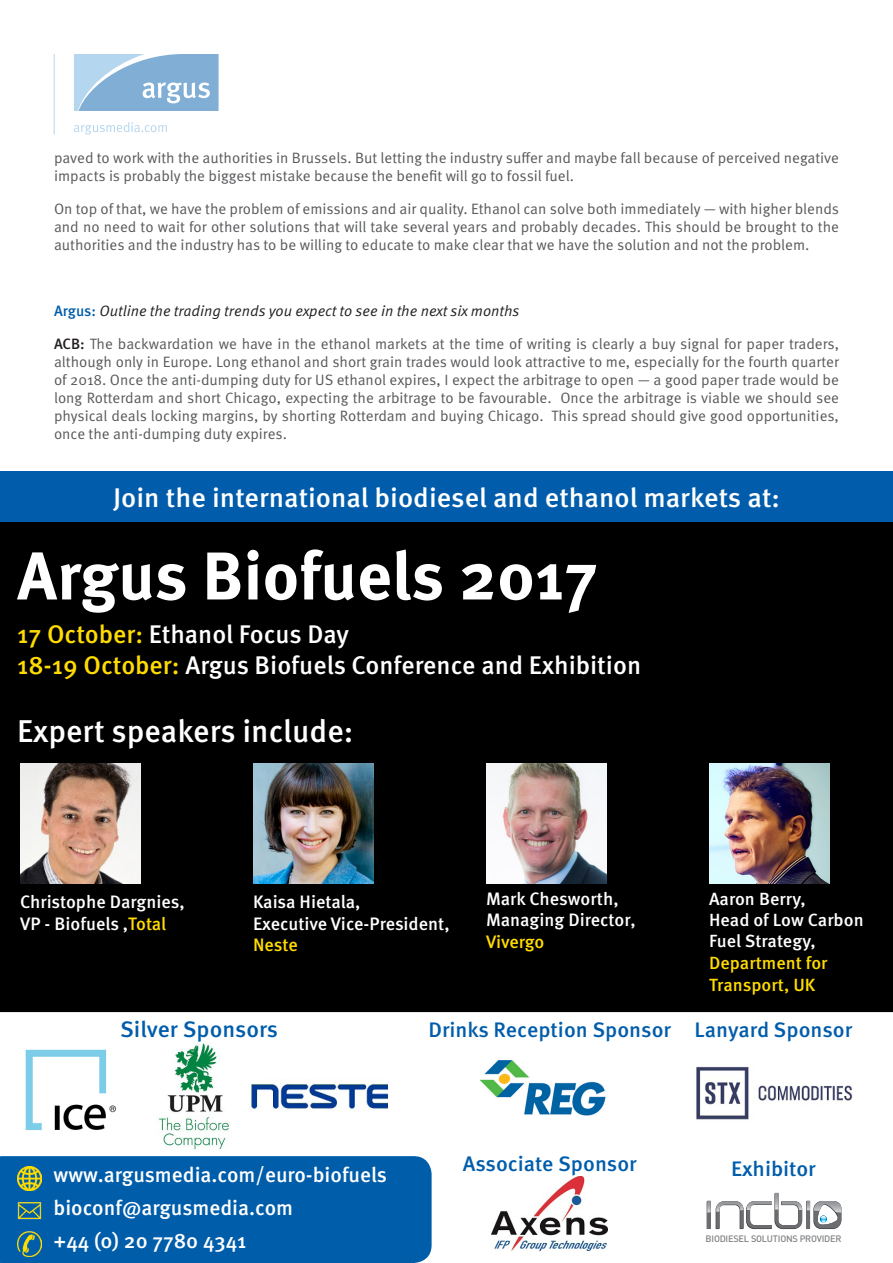
<style>
.page{position:relative;width:893px;height:1263px;background:#fff}
.page>*{position:absolute;margin:0;border:0;box-sizing:border-box;transform-origin:0 0}
.t1{font:700 67.5px "Meta Pro";color:#fff}
.t2{font:500 31.5px "Meta Pro";color:#fff}
.t3{font:500 27px "Meta Pro";color:#fff}
.t4{font:500 25.5px "Meta Pro";color:#fff}
.t5{font:500 22.5px "Meta Pro";color:#015dab}
.t6{font:500 21px/33px "Meta Pro";color:#fff}
.t7{font:500 21px "Meta Pro";color:#015dab}
.t8{font:500 18px/21.6px "Meta Pro";color:#fff}
.t9{font:500 17.7px/21.5px "Meta Pro";color:#fff}
.t10{font:15px/18px "Meta Pro Norm";color:#57585a;text-align:justify}
.t11{font:15px "Meta Pro Norm Ita";color:#231f20}
.t12{font:500 9.15px "DIN";letter-spacing:-.025em;color:#808285}
.s1{font-family:"Meta Pro";font-weight:500;color:#005daa}
.s2{font-family:"Meta Pro";font-weight:500;color:#231f20}
.s3{color:#ffdc01}
</style>
<div class="page">
<div style="left:0;top:521px;width:893px;height:491px;background:#000"></div>
<div style="left:0;top:471px;width:893px;height:50px;background:#015dab"></div>
<svg style="left:74px;top:54px;width:145px;height:57px;background:#97bede"></svg>
<svg style="left:74px;top:122px;width:93px;height:12px"></svg>
<hr style="left:54px;top:54px;width:1px;height:80px;background:#6caddf">
<div style="left:0;top:1156px;width:432px;height:107px;background:#005daa"></div>
<img style="left:20px;top:763px;width:120px;height:120px">
<img style="left:709px;top:763px;width:120px;height:120px">
<img style="left:486px;top:763px;width:120px;height:120px">
<img style="left:253px;top:763px;width:120px;height:120px">
<img style="left:25px;top:1049px;width:91px;height:81px">
<img style="left:156px;top:1043px;width:73px;height:107px">
<img style="left:249px;top:1083px;width:138px;height:29px">
<img style="left:479px;top:1060px;width:127px;height:56px">
<img style="left:492px;top:1176px;width:116px;height:74px">
<img style="left:696px;top:1066px;width:157px;height:54px">
<svg style="left:707px;top:1193px;width:134px;height:36px"></svg>
<img style="left:17px;top:1166px;width:24px;height:25px">
<img style="left:17px;top:1198px;width:24px;height:24px">
<img style="left:17px;top:1231px;width:24px;height:25px">
<p class="t10" style="left:54px;top:148px;width:786px">paved to work with the authorities in Brussels. But letting the industry suffer and maybe fall because of perceived negative impacts is probably the biggest mistake because the benefit will go to fossil fuel.</p>
<p class="t10" style="left:54px;top:199px;width:787px">On top of that, we have the problem of emissions and air quality. Ethanol can solve both immediately — with higher blends and no need to wait for other solutions that will take several years and probably decades. This should be brought to the authorities and the industry has to be willing to educate to make clear that we have the solution and not the problem.</p>
<p class="t11" style="left:54px;top:299px;width:467px"><span class="s1">Argus:</span> Outline the trading trends you expect to see in the next six months</p>
<p class="t10" style="left:54px;top:334px;width:787px"><span class="s2">ACB:</span> The backwardation we have in the ethanol markets at the time of writing is clearly a buy signal for paper traders, although only in Europe. Long ethanol and short grain trades would look attractive to me, especially for the fourth quarter of 2018. Once the anti-dumping duty for US ethanol expires, I expect the arbitrage to open — a good paper trade would be long Rotterdam and short Chicago, expecting the arbitrage to be favourable. Once the arbitrage is viable we should see physical deals locking margins, by shorting Rotterdam and buying Chicago. This spread should give good opportunities, once the anti-dumping duty expires.</p>
<p class="t3" style="left:113px;top:476px;width:668px">Join the international biodiesel and ethanol markets at:</p>
<p class="t1" style="left:17px;top:523px;width:582px">Argus Biofuels 2017</p>
<p class="t4" style="left:17px;top:615px;width:334px"><span class="s3">17 October:</span> Ethanol Focus Day</p>
<p class="t4" style="left:17px;top:645px;width:626px"><span class="s3">18-19 October:</span> Argus Biofuels Conference and Exhibition</p>
<p class="t2" style="left:17px;top:707px;width:338px">Expert speakers include:</p>
<p class="t8" style="left:20px;top:890px;width:166px">Christophe Dargnies,<br>VP - Biofuels ,<span class="s3">Total</span></p>
<p class="t8" style="left:253px;top:890px;width:198px">Kaisa Hietala,<br>Executive Vice-President,<br><span class="s3">Neste</span></p>
<p class="t8" style="left:486px;top:887px;width:151px">Mark Chesworth,<br>Managing Director,<br><span class="s3">Vivergo</span></p>
<p class="t9" style="left:709px;top:887px;width:156px">Aaron Berry,<br>Head of Low Carbon<br>Fuel Strategy,<br><span class="s3">Department for<br>Transport, UK</span></p>
<p class="t5" style="left:120px;top:1012px;width:159px">Silver Sponsors</p>
<p class="t7" style="left:428px;top:1013px;width:244px">Drinks Reception Sponsor</p>
<p class="t7" style="left:695px;top:1013px;width:159px">Lanyard Sponsor</p>
<p class="t6" style="left:54px;top:1156px;width:335px">www.argusmedia.com/euro-biofuels bioconf@argusmedia.com<br>+44 (0) 20 7780 4341</p>
<p class="t7" style="left:463px;top:1148px;width:176px">Associate Sponsor</p>
<p class="t7" style="left:731px;top:1153px;width:86px">Exhibitor</p>
<p class="t12" style="left:706px;top:1233px;width:137px">BIODIESEL SOLUTIONS PROVIDER</p>
</div>
